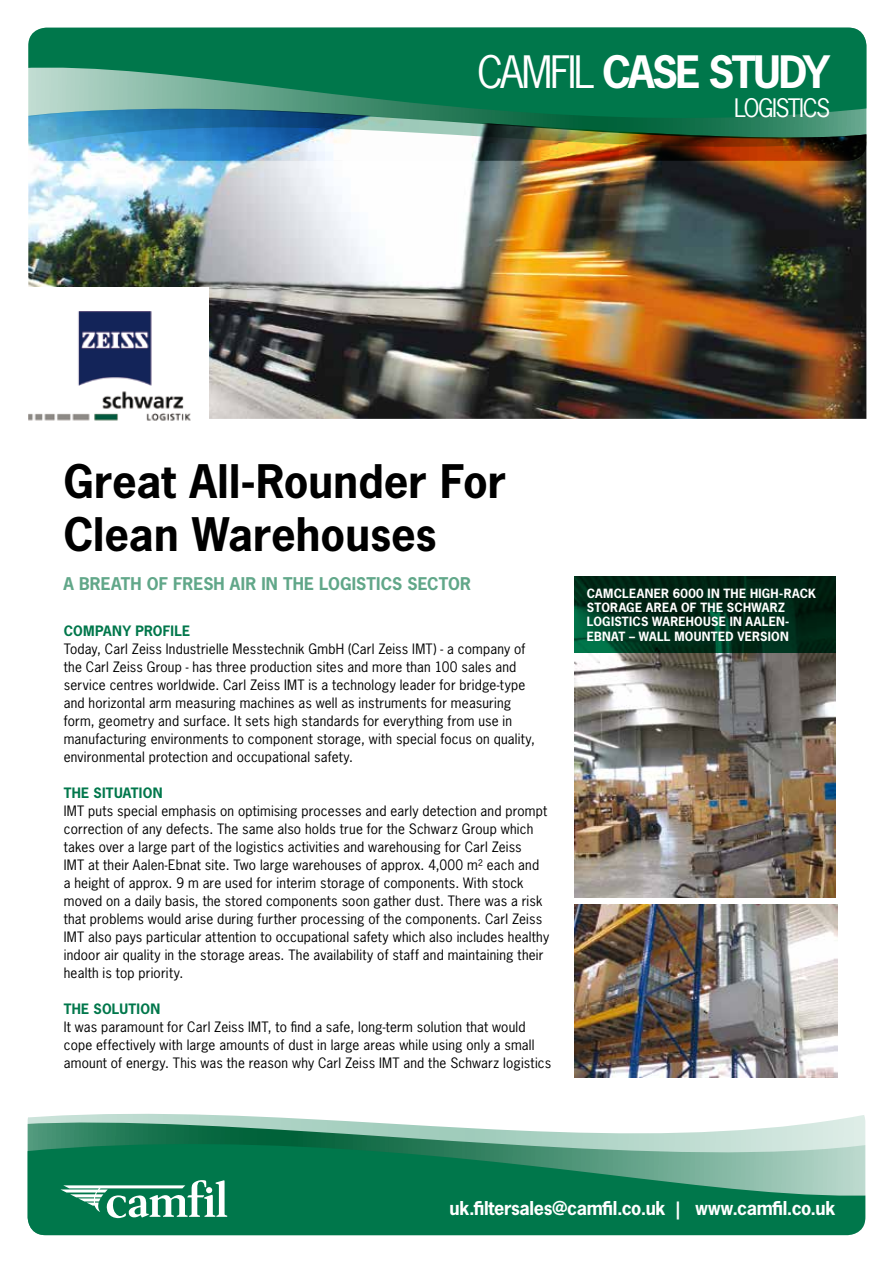
<style>
.page{position:relative;width:893px;height:1263px;background:#fff}
.page>*{position:absolute;margin:0;border:0;box-sizing:border-box;transform-origin:0 0}
.t1{font:700 43.5px/52.2px "News Gothic Std";color:#000}
.t2{font:700 42px "News Gothic Std";letter-spacing:-.065em;color:#fff}
.t3{font:24px "News Gothic Std";letter-spacing:-.065em;color:#fff}
.t4{font:700 18px "News Gothic Std";letter-spacing:-.015em;color:#fff}
.t5{font:700 16.5px "News Gothic Std";letter-spacing:.01em;color:#61a789}
.t6{font:13.5px/18px "News Gothic Std";letter-spacing:.015em;color:#000}
.t7{font:700 13.5px "News Gothic Std";letter-spacing:.02em;color:#00774b}
.t8{font:700 12px/14.4px "News Gothic Std";letter-spacing:.025em;color:#fff}
.s1{font-weight:400}
</style>
<div class="page">
<svg style="left:28px;top:1115px;width:837px;height:120px;background:#409676"></svg>
<svg style="left:60px;top:1179px;width:168px;height:39px"></svg>
<img style="left:28px;top:161px;width:838px;height:258px">
<img style="left:28px;top:144px;width:838px;height:17px">
<svg style="left:28px;top:28px;width:838px;height:116px;background:#238164"></svg>
<img style="left:574px;top:653px;width:262px;height:244px">
<img style="left:574px;top:905px;width:263px;height:172px">
<svg style="left:574px;top:577px;width:262px;height:76px;background:#002d1a"></svg>
<div style="left:17px;top:287px;width:191px;height:157px;background:#fff"></div>
<img style="left:28px;top:311px;width:163px;height:110px">
<h2 class="t2" style="left:477px;top:45px;width:355px"><span class="s1">CAMFIL</span> CASE STUDY</h2>
<h3 class="t3" style="left:734px;top:93px;width:98px">LOGISTICS</h3>
<h1 class="t1" style="left:63px;top:455px;width:444px">Great All-Rounder For<br>Clean Warehouses</h1>
<p class="t5" style="left:63px;top:572px;width:409px">A BREATH OF FRESH AIR IN THE LOGISTICS SECTOR</p>
<p class="t7" style="left:64px;top:622px;width:128px">COMPANY PROFILE</p>
<p class="t6" style="left:64px;top:640px;width:473px">Today, Carl Zeiss Industrielle Messtechnik GmbH (Carl Zeiss IMT) - a company of the Carl Zeiss Group - has three production sites and more than 100 sales and service centres worldwide. Carl Zeiss IMT is a technology leader for bridge-type and horizontal arm measuring machines as well as instruments for measuring form, geometry and surface. It sets high standards for everything from use in manufacturing environments to component storage, with special focus on quality, environmental protection and occupational safety.</p>
<p class="t7" style="left:64px;top:784px;width:100px">THE SITUATION</p>
<p class="t6" style="left:64px;top:802px;width:487px">IMT puts special emphasis on optimising processes and early detection and prompt correction of any defects. The same also holds true for the Schwarz Group which takes over a large part of the logistics activities and warehousing for Carl Zeiss<br>IMT at their Aalen-Ebnat site. Two large warehouses of approx. 4,000 m² each and a height of approx. 9 m are used for interim storage of components. With stock moved on a daily basis, the stored components soon gather dust. There was a risk that problems would arise during further processing of the components. Carl Zeiss IMT also pays particular attention to occupational safety which also includes healthy indoor air quality in the storage areas. The availability of staff and maintaining their health is top priority.</p>
<p class="t7" style="left:64px;top:1000px;width:98px">THE SOLUTION</p>
<p class="t6" style="left:64px;top:1018px;width:489px">It was paramount for Carl Zeiss IMT, to find a safe, long-term solution that would cope effectively with large amounts of dust in large areas while using only a small amount of energy. This was the reason why Carl Zeiss IMT and the Schwarz logistics</p>
<p class="t8" style="left:587px;top:586px;width:231px">CAMCLEANER 6000 IN THE HIGH-RACK<br>STORAGE AREA OF THE SCHWARZ<br>LOGISTICS WAREHOUSE IN AALEN-<br>EBNAT – WALL MOUNTED VERSION</p>
<h3 class="t4" style="left:449px;top:1196px;width:388px">uk.filtersales@camfil.co.uk | www.camfil.co.uk</h3>
</div>
